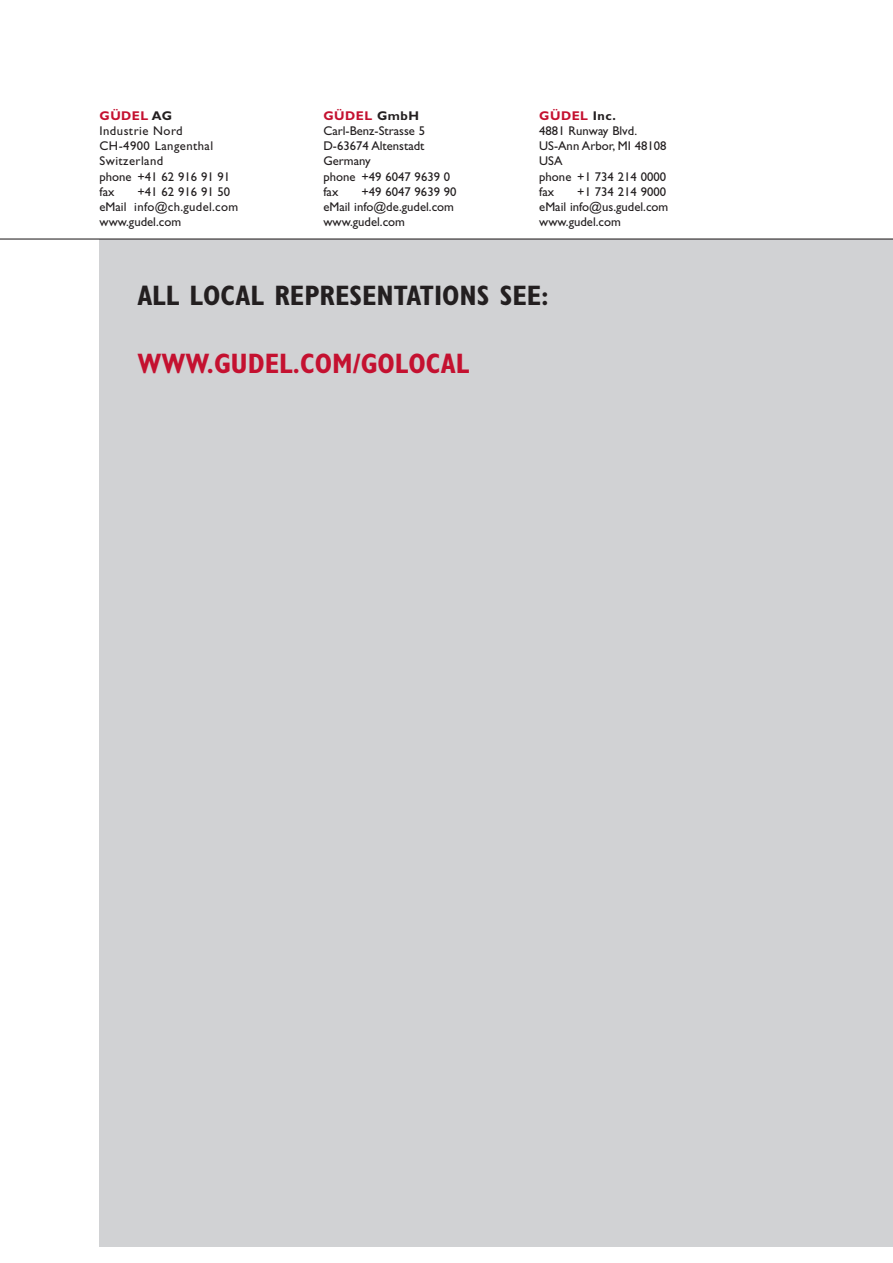
<style>
.page{position:relative;width:893px;height:1263px;background:#fff}
.page>*{position:absolute;margin:0;border:0;box-sizing:border-box;transform-origin:0 0}
.t1{font:700 condensed 28.2px "Gill Sans";color:#231f20}
.t2{font:700 condensed 28.2px "Gill Sans";color:#c41130}
.t3{font:12.75px/15.3px "Gill Sans";color:#231f20}
.t4{font:12.75px/15.3px "Gill Sans";letter-spacing:.035em;color:#231f20}
.s1{font-weight:700;color:#c41130}
.s2{font-weight:700}
</style>
<div class="page">
<div style="left:100px;top:239px;width:793px;height:1007px;background:#d1d2d4"></div>
<hr style="left:0;top:239px;width:893px;height:1px;background:#231f20">
<p class="t4" style="left:100px;top:109px;width:132px"><span class="s1">GÜDEL</span> <span class="s2">AG<br></span>Industrie Nord<br>CH-4900 Langenthal<br>Switzerland<br>phone +41 62 916 91 91 fax</p>
<p class="t3" style="left:100px;top:185px;width:140px;text-indent:38px">+41 62 916 91 50 eMail info@ch.gudel.com www.gudel.com</p>
<p class="t3" style="left:323px;top:109px;width:128px"><span class="s1">GÜDEL</span> <span class="s2">GmbH<br></span>Carl-Benz-Strasse 5<br>D-63674 Altenstadt<br>Germany<br>phone +49 6047 9639 0 fax</p>
<p class="t3" style="left:323px;top:185px;width:135px;text-indent:38px">+49 6047 9639 90 eMail info@de.gudel.com www.gudel.com</p>
<p class="t3" style="left:539px;top:109px;width:129px"><span class="s1">GÜDEL</span> <span class="s2">Inc.<br></span>4881 Runway Blvd.<br>US-Ann Arbor, MI 48108<br>USA<br>phone +1 734 214 0000 fax</p>
<p class="t3" style="left:539px;top:185px;width:131px;text-indent:38px">+1 734 214 9000 eMail info@us.gudel.com www.gudel.com</p>
<h1 class="t1" style="left:137px;top:286px;width:413px">ALL LOCAL REPRESENTATIONS SEE:</h1>
<h1 class="t2" style="left:137px;top:354px;width:333px">WWW.GUDEL.COM/GOLOCAL</h1>
</div>
